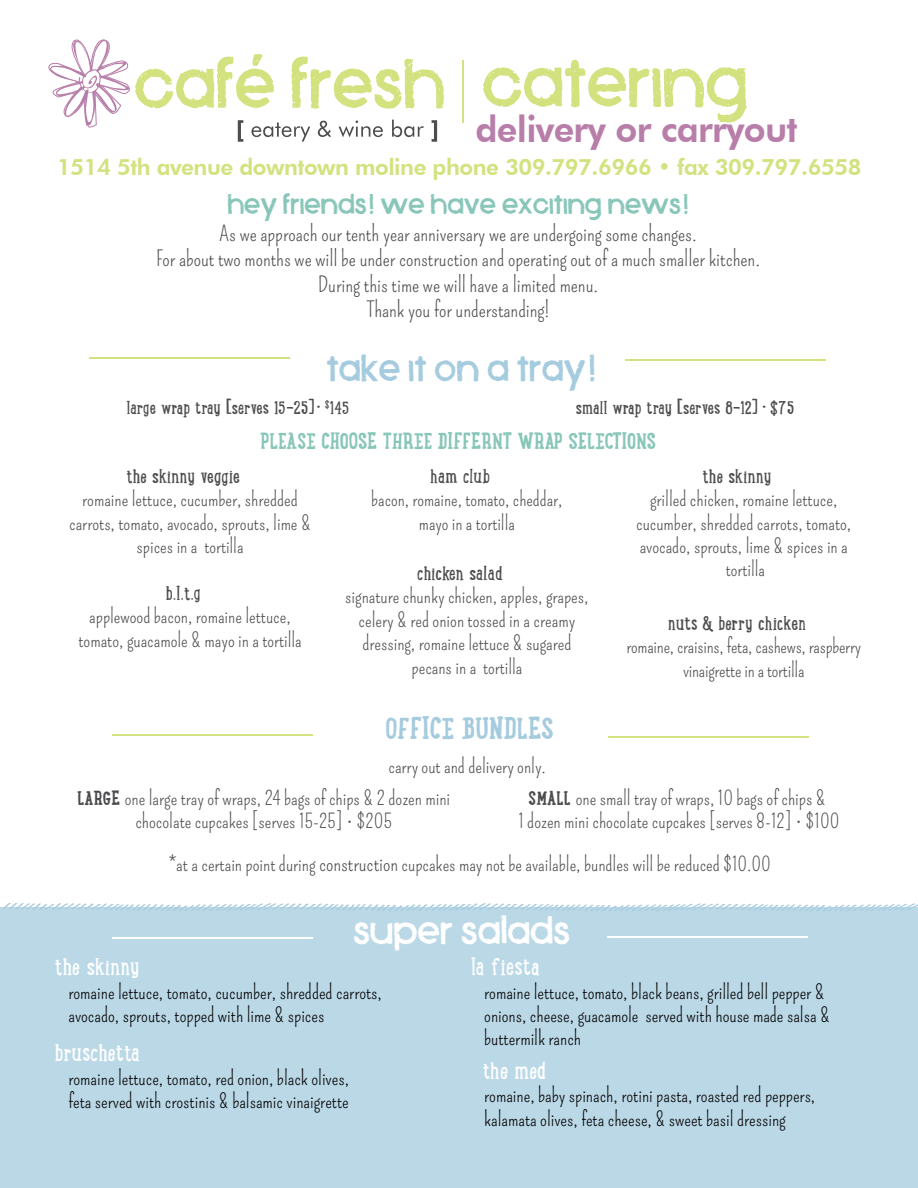
<style>
.page{position:relative;width:918px;height:1188px;background:#fff}
.page>*{position:absolute;margin:0;border:0;box-sizing:border-box;transform-origin:0 0}
.t1{font:67.5px "Xenophone";color:#d3e27e}
.t2{font:37.5px "Xenophone";color:#fff}
.t3{font:800 36px "Futura BT";letter-spacing:-.02em;color:#b87ea9}
.t4{font:36px "Xenophone";color:#a5cbdf}
.t5{font:700 30px "Lunch Box Slab";color:#a5cbdf}
.t6{font:27px "Xenophone";color:#88c6b9}
.t7{font:24px "Lunch Box Slab";color:#fff}
.t8{font:800 22.5px "Futura BT";letter-spacing:-.02em;color:#d3e27e}
.t9{font:700 22.5px "Lunch Box Slab";color:#88c6b9}
.t10{font:21px/25.2px "Pompiere";color:#4d4d4f;text-align:center}
.t11{font:19.5px/23.4px "Pompiere";color:#4d4d4f;text-align:center}
.t12{font:19.5px/23.4px "Pompiere";color:#000}
.t13{font:19.5px "Lunch Box Slab";color:#4d4d4f}
.t14{font:18px "Lunch Box Slab";color:#4d4d4f}
.s1{font-family:"Lunch Box Slab";font-weight:700}
.s2{font-size:21px}
</style>
<div class="page">
<div style="left:0;top:907px;width:918px;height:281px;background:#bbd8e7"></div>
<svg style="left:48px;top:39px;width:82px;height:89px"></svg>
<hr style="left:462px;top:60px;width:2px;height:63px;background:#d3e27e">
<svg style="left:238px;top:120px;width:199px;height:22px"></svg>
<hr style="left:89px;top:357px;width:200px;height:2px;background:#d3e27e">
<hr style="left:626px;top:359px;width:200px;height:1px;background:#d3e27e">
<hr style="left:113px;top:734px;width:200px;height:2px;background:#d3e27e">
<hr style="left:608px;top:736px;width:200px;height:1px;background:#d3e27e">
<hr style="left:113px;top:937px;width:200px;height:2px;background:#fff">
<hr style="left:608px;top:936px;width:200px;height:1px;background:#fff">
<svg style="left:3px;top:903px;width:915px;height:9px"></svg>
<h1 class="t1" style="left:134px;top:53px;width:616px">CAFÉ FRESH CATERING</h1>
<h3 class="t3" style="left:475px;top:107px;width:324px">delivery or carryout</h3>
<p class="t8" style="left:57px;top:153px;width:806px">1514 5th avenue downtown moline phone 309.797.6966 • fax 309.797.6558</p>
<h3 class="t6" style="left:227px;top:192px;width:463px">HEY FRIENDS! WE HAVE EXCITING NEWS!</h3>
<p class="t10" style="left:156px;top:222px;width:605px">As we approach our tenth year anniversary we are undergoing some changes.<br>For about two months we will be under construction and operating out of a much smaller kitchen.<br>During this time we will have a limited menu.<br>Thank you for understanding!</p>
<h3 class="t4" style="left:326px;top:351px;width:272px">TAKE IT ON A TRAY!</h3>
<p class="t14" style="left:127px;top:392px;width:224px">large wrap tray [serves 15-25]• <sup>$</sup>145</p>
<p class="t14" style="left:576px;top:392px;width:220px">small wrap tray [serves 8-12] • $75</p>
<p class="t9" style="left:260px;top:424px;width:398px">PLEASE CHOOSE THREE DIFFERNT WRAP SELECTIONS</p>
<p class="t13" style="left:126px;top:460px;width:115px">the skinny veggie</p>
<p class="t11" style="left:69px;top:488px;width:243px">romaine lettuce, cucumber, shredded carrots, tomato, avocado, sprouts, lime &amp; spices in a tortilla</p>
<p class="t13" style="left:166px;top:577px;width:36px">b.l.t.g</p>
<p class="t11" style="left:78px;top:605px;width:225px">applewood bacon, romaine lettuce, tomato, guacamole &amp; mayo in a tortilla</p>
<p class="t13" style="left:430px;top:460px;width:61px">ham club</p>
<p class="t11" style="left:371px;top:488px;width:193px">bacon, romaine, tomato, cheddar, mayo in a tortilla</p>
<p class="t13" style="left:417px;top:557px;width:87px">chicken salad</p>
<p class="t11" style="left:345px;top:585px;width:245px">signature chunky chicken, apples, grapes, celery &amp; red onion tossed in a creamy dressing, romaine lettuce &amp; sugared pecans in a tortilla</p>
<h3 class="t5" style="left:386px;top:706px;width:170px">OFFICE BUNDLES</h3>
<p class="t11" style="left:388px;top:754px;width:159px">carry out and delivery only.</p>
<p class="t13" style="left:703px;top:460px;width:70px">the skinny</p>
<p class="t11" style="left:636px;top:488px;width:217px">grilled chicken, romaine lettuce, cucumber, shredded carrots, tomato, avocado, sprouts, lime &amp; spices in a tortilla</p>
<p class="t13" style="left:668px;top:607px;width:139px">nuts &amp; berry chicken</p>
<p class="t11" style="left:626px;top:635px;width:236px">romaine, craisins, feta, cashews, raspberry vinaigrette in a tortilla</p>
<p class="t11" style="left:77px;top:787px;width:374px"><span class="s1">LARGE</span> one large tray of wraps, 24 bags of chips &amp; 2 dozen mini chocolate cupcakes [serves 15-25] • $205</p>
<p class="t11" style="left:518px;top:787px;width:323px"><span class="s1">SMALL</span> one small tray of wraps, 10 bags of chips &amp;<br>1 dozen mini chocolate cupcakes [serves 8-12] • $100</p>
<p class="t11" style="left:168px;top:853px;width:604px">*at a certain point during <span class="s2">construction</span> cupcakes may not be available, bundles will be reduced $10.00</p>
<h2 class="t2" style="left:353px;top:914px;width:218px">SUPER SALADS</h2>
<p class="t7" style="left:55px;top:947px;width:86px">the skinny</p>
<p class="t12" style="left:68px;top:980px;width:315px">romaine lettuce, tomato, cucumber, shredded carrots, avocado, sprouts, topped with lime &amp; spices</p>
<p class="t7" style="left:55px;top:1033px;width:86px">bruschetta</p>
<p class="t12" style="left:68px;top:1066px;width:282px">romaine lettuce, tomato, red onion, black olives, feta served with crostinis &amp; balsamic vinaigrette</p>
<p class="t7" style="left:471px;top:947px;width:71px">la fiesta</p>
<p class="t12" style="left:484px;top:980px;width:347px">romaine lettuce, tomato, black beans, grilled bell pepper &amp; onions, cheese, guacamole served with house made salsa &amp; buttermilk ranch</p>
<p class="t7" style="left:483px;top:1050px;width:65px">the med</p>
<p class="t12" style="left:484px;top:1084px;width:333px">romaine, baby spinach, rotini pasta, roasted red peppers, kalamata olives, feta cheese, &amp; sweet basil dressing</p>
</div>
